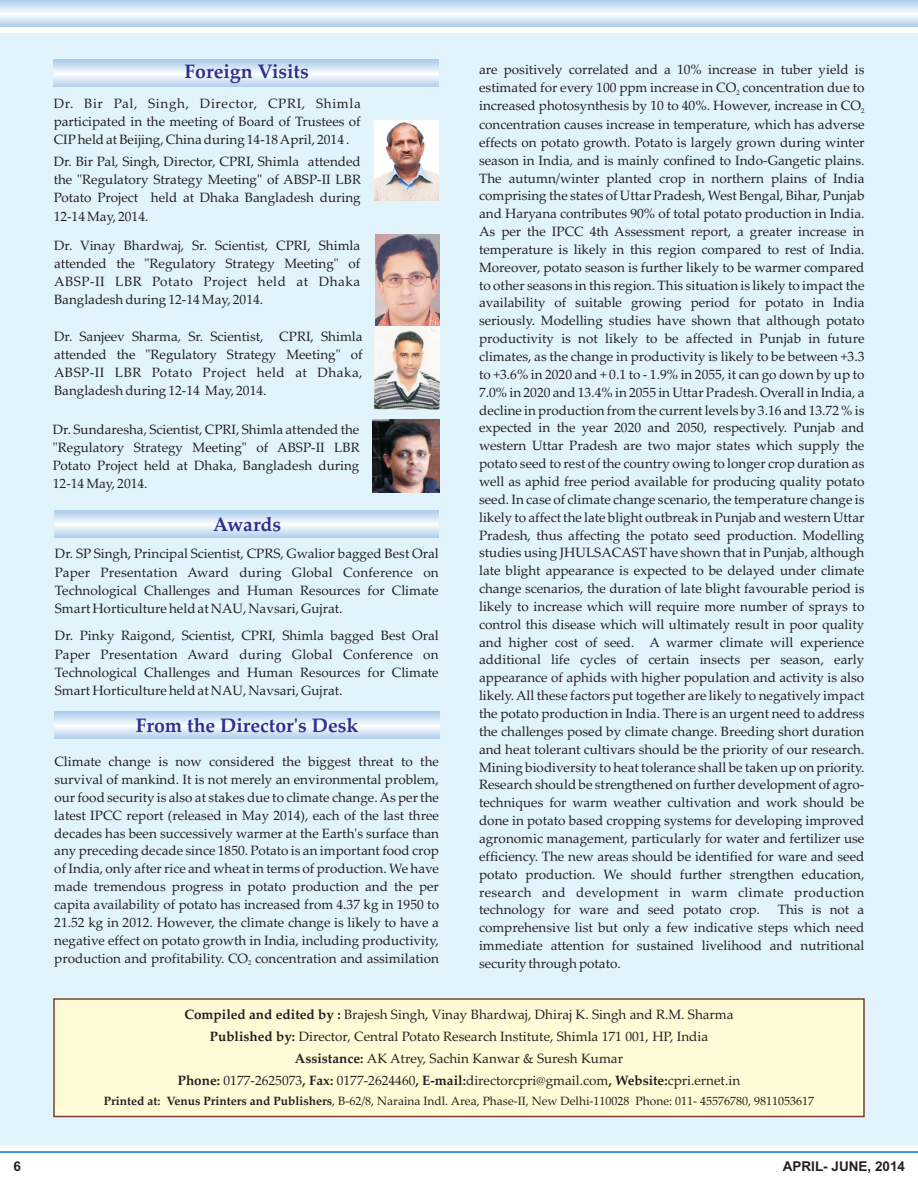
<style>
.page{position:relative;width:918px;height:1188px;background:#fff}
.page>*{position:absolute;margin:0;border:0;box-sizing:border-box;transform-origin:0 0}
.t1{font:700 19.5px "Palatino Linotype";color:#2e3092}
.t2{font:13.5px/17.9px "Palatino Linotype";color:#231f20;text-align:justify}
.t3{font:700 13.5px "Arial";color:#231f20}
.t4{font:12px "Palatino Linotype";color:#231f20}
.t5{font:6.75px "Palatino Linotype";color:#231f20}
.s1{font-weight:700}
</style>
<div class="page">
<svg style="left:0;top:0;width:918px;height:27px"></svg>
<div style="left:0;top:33px;width:918px;height:1112px;background:#e1f4fc"></div>
<hr style="left:0;top:1151px;width:918px;height:2px;background:#007ec5">
<svg style="left:54px;top:60px;width:385px;height:27px"></svg>
<img style="left:374px;top:120px;width:65px;height:80px">
<img style="left:376px;top:235px;width:63px;height:91px">
<img style="left:374px;top:326px;width:65px;height:83px">
<img style="left:373px;top:419px;width:66px;height:74px">
<svg style="left:54px;top:712px;width:385px;height:27px"></svg>
<svg style="left:55px;top:510px;width:384px;height:27px"></svg>
<div style="left:53px;top:998px;width:812px;height:120px;background:#fffbd6"></div>
<h1 class="t1" style="left:184px;top:64px;width:126px">Foreign Visits</h1>
<p class="t2" style="left:54px;top:95px;width:309px">Dr. Bir Pal, Singh, Director, CPRI, Shimla participated in the meeting of Board of Trustees of CIPheld at Beijing, China during 14-18 April, 2014 .</p>
<p class="t2" style="left:54px;top:154px;width:309px">Dr. Bir Pal, Singh, Director, CPRI, Shimla attended the "Regulatory Strategy Meeting" of ABSP-II LBR Potato Project held at Dhaka Bangladesh during 12-14 May, 2014.</p>
<p class="t2" style="left:54px;top:237px;width:308px">Dr. Vinay Bhardwaj, Sr. Scientist, CPRI, Shimla attended the "Regulatory Strategy Meeting" of ABSP-II LBR Potato Project held at Dhaka Bangladesh during 12-14 May, 2014.</p>
<p class="t2" style="left:54px;top:329px;width:310px">Dr. Sanjeev Sharma, Sr. Scientist, CPRI, Shimla attended the "Regulatory Strategy Meeting" of ABSP-II LBR Potato Project held at Dhaka, Bangladesh during 12-14 May, 2014.</p>
<p class="t2" style="left:53px;top:422px;width:308px">Dr. Sundaresha, Scientist, CPRI, Shimla attended the "Regulatory Strategy Meeting" of ABSP-II LBR Potato Project held at Dhaka, Bangladesh during 12-14 May, 2014.</p>
<p class="t2" style="left:479px;top:62px;width:387px">are positively correlated and a 10% increase in tuber yield is estimated for every 100 ppm increase in CO concentration due to</p>
<p class="t5" style="left:736px;top:90px;width:5px">2</p>
<p class="t2" style="left:479px;top:99px;width:387px">increased photosynthesis by 10 to 40%. However, increase in CO<sub>2 </sub>concentration causes increase in temperature, which has adverse effects on potato growth. Potato is largely grown during winter season in India, and is mainly confined to Indo-Gangetic plains.<br>The autumn/winter planted crop in northern plains of India comprising the states of Uttar Pradesh, West Bengal, Bihar, Punjab and Haryana contributes 90% of total potato production in India.<br>As per the IPCC 4th Assessment report, a greater increase in temperature is likely in this region compared to rest of India.<br>Moreover, potato season is further likely to be warmer compared to other seasons in this region. This situation is likely to impact the availability of suitable growing period for potato in India seriously. Modelling studies have shown that although potato productivity is not likely to be affected in Punjab in future climates, as the change in productivity is likely to be between +3.3 to +3.6% in 2020 and + 0.1 to - 1.9% in 2055, it can go down by up to 7.0% in 2020 and 13.4% in 2055 in Uttar Pradesh. Overall in India, a decline in production from the current levels by 3.16 and 13.72 % is expected in the year 2020 and 2050, respectively. Punjab and western Uttar Pradesh are two major states which supply the potato seed to rest of the country owing to longer crop duration as well as aphid free period available for producing quality potato seed. In case of climate change scenario, the temperature change is likely to affect the late blight outbreak in Punjab and western Uttar Pradesh, thus affecting the potato seed production. Modelling studies using JHULSACAST have shown that in Punjab, although late blight appearance is expected to be delayed under climate change scenarios, the duration of late blight favourable period is likely to increase which will require more number of sprays to control this disease which will ultimately result in poor quality and higher cost of seed. A warmer climate will experience additional life cycles of certain insects per season, early appearance of aphids with higher population and activity is also likely. All these factors put together are likely to negatively impact the potato production in India. There is an urgent need to address the challenges posed by climate change. Breeding short duration and heat tolerant cultivars should be the priority of our research.<br>Mining biodiversity to heat tolerance shall be taken up on priority.<br>Research should be strengthened on further development of agro&shy;techniques for warm weather cultivation and work should be done in potato based cropping systems for developing improved agronomic management, particularly for water and fertilizer use efficiency. The new areas should be identified for ware and seed potato production. We should further strengthen education, research and development in warm climate production technology for ware and seed potato crop.</p>
<h1 class="t1" style="left:213px;top:516px;width:69px">Awards</h1>
<p class="t2" style="left:55px;top:546px;width:385px">Dr. SP Singh, Principal Scientist, CPRS, Gwalior bagged Best Oral Paper Presentation Award during Global Conference on Technological Challenges and Human Resources for Climate Smart Horticulture held at NAU, Navsari, Gujrat.</p>
<p class="t2" style="left:55px;top:628px;width:385px">Dr. Pinky Raigond, Scientist, CPRI, Shimla bagged Best Oral Paper Presentation Award during Global Conference on Technological Challenges and Human Resources for Climate Smart Horticulture held at NAU, Navsari, Gujrat.</p>
<h1 class="t1" style="left:136px;top:718px;width:224px">From the Director's Desk</h1>
<p class="t2" style="left:54px;top:754px;width:386px">Climate change is now considered the biggest threat to the survival of mankind. It is not merely an environmental problem, our food security is also at stakes due to climate change. As per the latest IPCC report (released in May 2014), each of the last three decades has been successively warmer at the Earth's surface than any preceding decade since 1850. Potato is an important food crop of India, only after rice and wheat in terms of production. We have made tremendous progress in potato production and the per capita availability of potato has increased from 4.37 kg in 1950 to 21.52 kg in 2012. However, the climate change is likely to have a negative effect on potato growth in India, including productivity, production and profitability. CO concentration and assimilation</p>
<p class="t2" style="left:479px;top:902px;width:387px;text-indent:299px">This is not a comprehensive list but only a few indicative steps which need immediate attention for sustained livelihood and nutritional security through potato.</p>
<p class="t2" style="left:178px;top:1005px;width:564px;line-height:21.9px;text-align:center"><span class="s1">Compiled and edited by :</span> Brajesh Singh, Vinay Bhardwaj, Dhiraj K. Singh and R.M. Sharma <span class="s1">Published by:</span> Director, Central Potato Research Institute, Shimla 171 001, HP, India <span class="s1">Assistance:</span> AK Atrey, Sachin Kanwar &amp; Suresh Kumar<br><span class="s1">Phone:</span> 0177-2625073<span class="s1">, Fax:</span> 0177-2624460<span class="s1">, E-mail:</span>directorcpri@gmail.com<span class="s1">, Website:</span>cpri.ernet.in</p>
<p class="t4" style="left:104px;top:1096px;width:712px"><span class="s1">Printed at: Venus Printers and Publishers</span>, B-62/8, Naraina Indl. Area, Phase-II, New Delhi-110028 Phone: 011- 45576780, 9811053617</p>
<p class="t5" style="left:248px;top:960px;width:5px">2</p>
<p class="t3" style="left:14px;top:1161px;width:9px">6</p>
<p class="t3" style="left:783px;top:1161px;width:124px">APRIL- JUNE, 2014</p>
</div>
